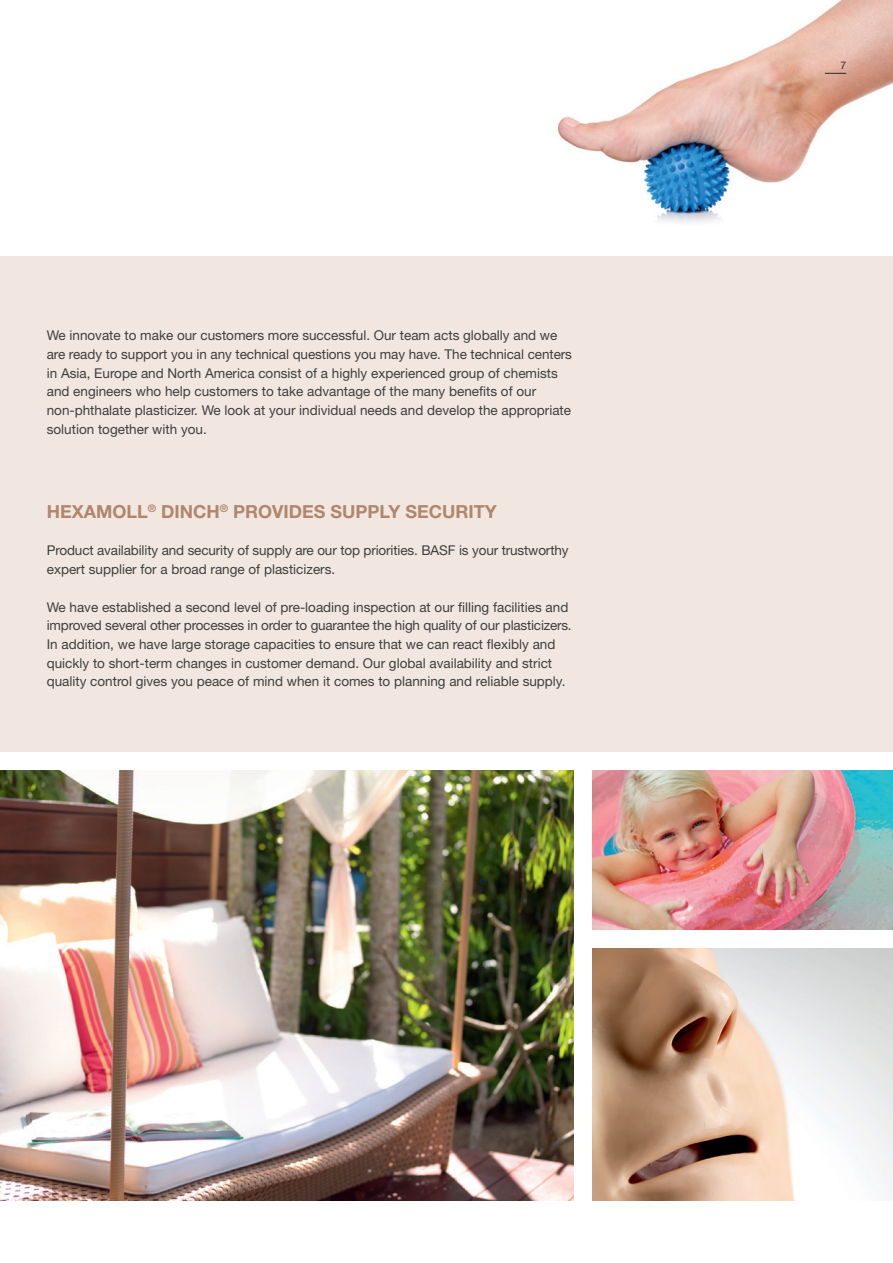
<style>
.page{position:relative;width:893px;height:1263px;background:#fff}
.page>*{position:absolute;margin:0;border:0;box-sizing:border-box;transform-origin:0 0}
.t1{font:700 18px "Helvetica Neue LT Std";color:#b0866c}
.t2{font:13.5px/18.8px "Helvetica Neue LT Std";color:#3e3e3f}
.t3{font:10.5px "Helvetica Neue LT Std";color:#3e3e3f}
</style>
<div class="page">
<img style="left:558px;top:0;width:335px;height:223px">
<img style="left:0;top:770px;width:573px;height:431px">
<img style="left:592px;top:948px;width:301px;height:253px">
<img style="left:592px;top:770px;width:301px;height:159px">
<div style="left:0;top:256px;width:893px;height:496px;background:#f1e7e0"></div>
<p class="t2" style="left:47px;top:326px;width:527px">We innovate to make our customers more successful. Our team acts globally and we are ready to support you in any technical questions you may have. The technical centers in Asia, Europe and North America consist of a highly experienced group of chemists and engineers who help customers to take advantage of the many benefits of our non-phthalate plasticizer. We look at your individual needs and develop the appropriate solution together with you.</p>
<h1 class="t1" style="left:47px;top:500px;width:451px">HEXAMOLL<sup>®</sup> DINCH<sup>®</sup> PROVIDES SUPPLY SECURITY</h1>
<p class="t2" style="left:47px;top:541px;width:523px">Product availability and security of supply are our top priorities. BASF is your trustworthy expert supplier for a broad range of plasticizers.</p>
<p class="t2" style="left:47px;top:597px;width:526px">We have established a second level of pre-loading inspection at our filling facilities and improved several other processes in order to guarantee the high quality of our plasticizers.<br>In addition, we have large storage capacities to ensure that we can react flexibly and quickly to short-term changes in customer demand. Our global availability and strict quality control gives you peace of mind when it comes to planning and reliable supply.</p>
<p class="t3" style="left:840px;top:59px;width:7px">7</p>
</div>
